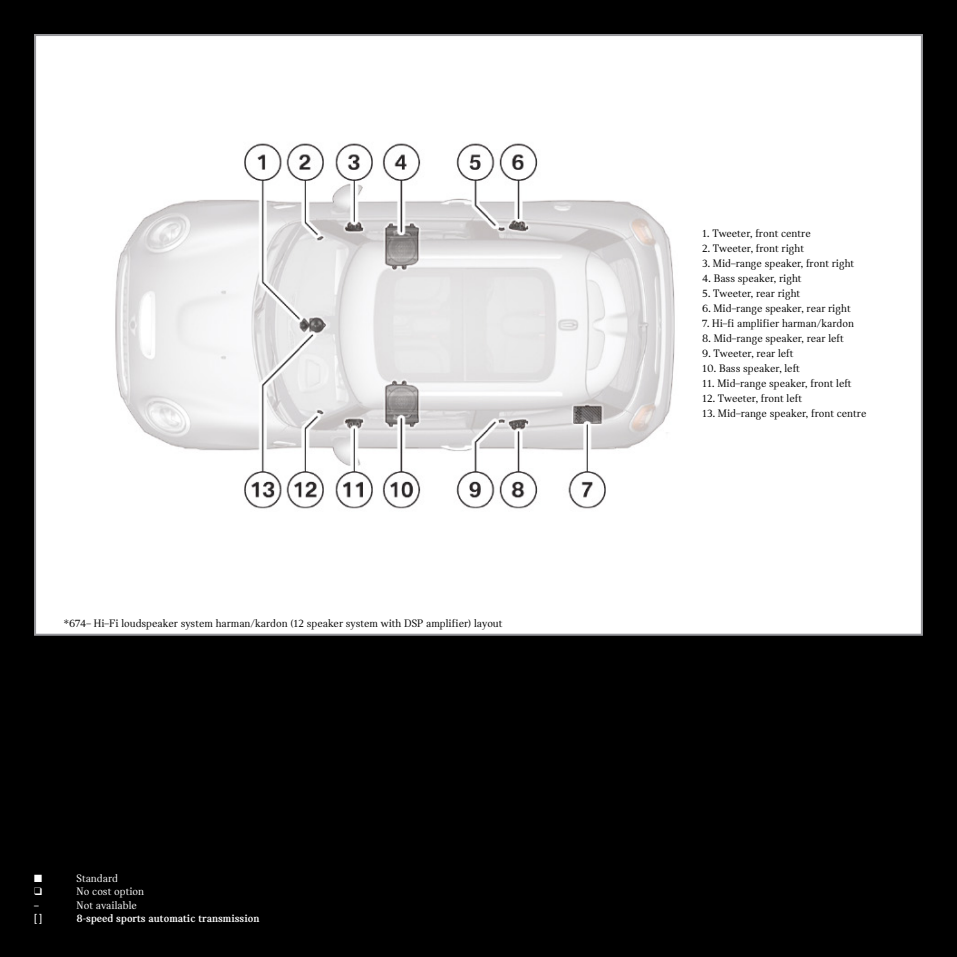
<style>
.page{position:relative;width:957px;height:957px;background:#000}
.page>*{position:absolute;margin:0;border:0;box-sizing:border-box;transform-origin:0 0}
.t1{font:11.25px "MINI Serif";color:#000}
.t2{font:700 11.25px "MINI Serif";color:#fff}
.t3{font:11.25px "MINI Serif";color:#fff}
.t4{font:10.5px "Zapf Dingbats ITC";color:#fff}
</style>
<div class="page">
<img style="left:37px;top:37px;width:883px;height:596px">
<p class="t1" style="left:64px;top:617px;width:440px">*674– Hi–Fi loudspeaker system harman/kardon (12 speaker system with DSP amplifier) layout</p>
<p class="t4" style="left:34px;top:873px;width:9px">■</p>
<p class="t3" style="left:77px;top:872px;width:43px">Standard</p>
<p class="t3" style="left:77px;top:885px;width:69px">No cost option</p>
<p class="t2" style="left:34px;top:899px;width:6px">–</p>
<p class="t3" style="left:77px;top:899px;width:62px">Not available</p>
<p class="t2" style="left:34px;top:912px;width:10px">[ ]</p>
<p class="t2" style="left:77px;top:912px;width:184px">8-speed sports automatic transmission</p>
<p class="t1" style="left:702px;top:227px;width:110px">1. Tweeter, front centre</p>
<p class="t1" style="left:702px;top:242px;width:103px">2. Tweeter, front right</p>
<p class="t1" style="left:702px;top:257px;width:154px">3. Mid–range speaker, front right</p>
<p class="t1" style="left:702px;top:272px;width:101px">4. Bass speaker, right</p>
<p class="t1" style="left:702px;top:287px;width:99px">5. Tweeter, rear right</p>
<p class="t1" style="left:702px;top:302px;width:150px">6. Mid–range speaker, rear right</p>
<p class="t1" style="left:702px;top:317px;width:153px">7. Hi–fi amplifier harman/kardon</p>
<p class="t1" style="left:702px;top:332px;width:143px">8. Mid–range speaker, rear left</p>
<p class="t1" style="left:702px;top:347px;width:93px">9. Tweeter, rear left</p>
<p class="t1" style="left:702px;top:362px;width:99px">10. Bass speaker, left</p>
<p class="t1" style="left:702px;top:377px;width:151px">11. Mid–range speaker, front left</p>
<p class="t1" style="left:702px;top:392px;width:101px">12. Tweeter, front left</p>
<p class="t1" style="left:702px;top:407px;width:166px">13. Mid–range speaker, front centre</p>
</div>
